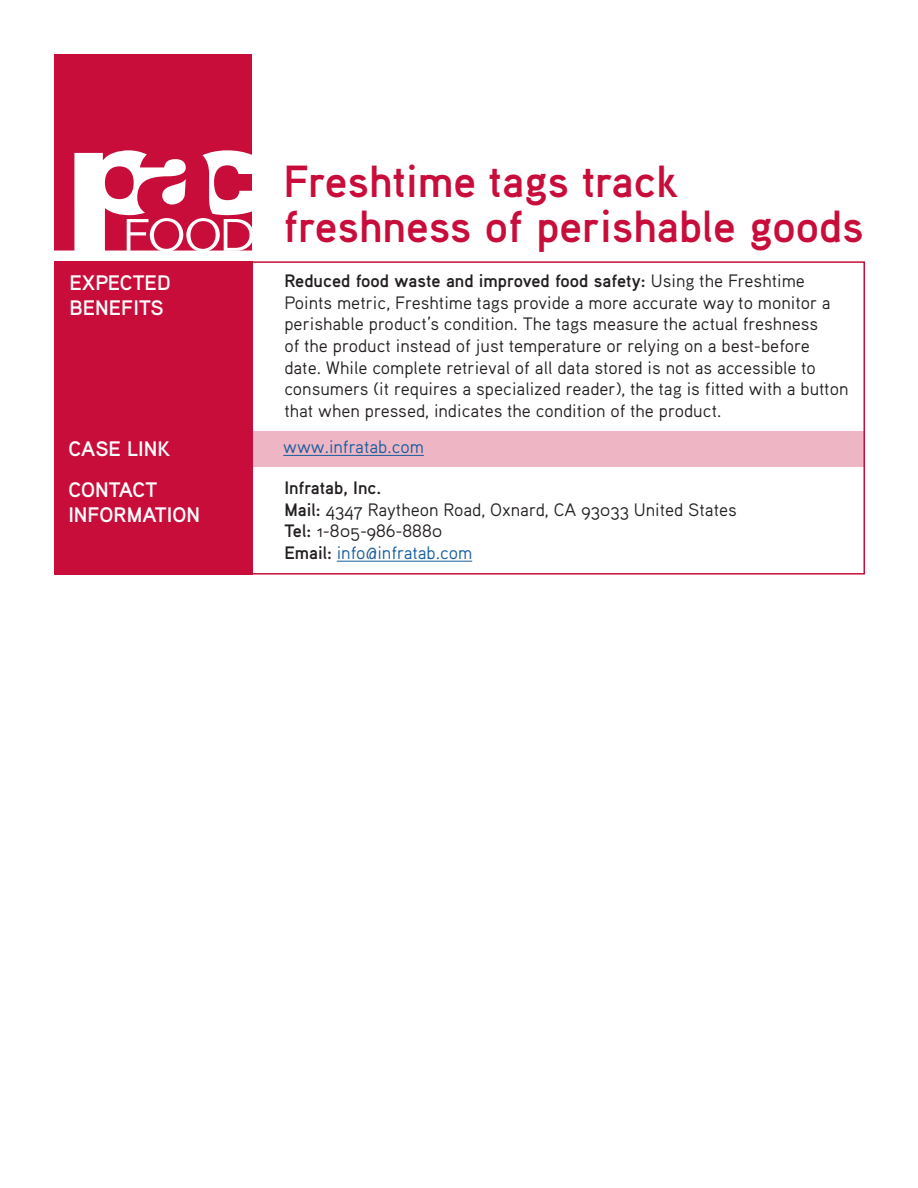
<style>
.page{position:relative;width:918px;height:1188px;background:#fff}
.page>*{position:absolute;margin:0;border:0;box-sizing:border-box;transform-origin:0 0}
.t1{font:700 45px/45px "Aaux Pro";color:#c80d3a}
.t2{font:700 21px/25.2px "Aaux Pro";color:#fff}
.t3{font:18px/21.6px "Aaux Pro Regular OSF";color:#231f20}
.t4{font:18px "Aaux Pro Regular OSF";color:#175d9e}
.t5{font:700 18px "Aaux Pro";color:#231f20}
.s1{font-family:"Aaux Pro";font-weight:700}
.s2{font-family:"Aaux Pro";font-weight:700;color:#231f20}
</style>
<div class="page">
<svg style="left:54px;top:54px;width:198px;height:197px"></svg>
<div style="left:54px;top:261px;width:199px;height:314px;background:#c80d3a"></div>
<div style="left:54px;top:261px;width:811px;height:314px;border:2px solid #c80d3a"></div>
<div style="left:253px;top:431px;width:611px;height:36px;background:#eeb6c4"></div>
<hr style="left:283px;top:455px;width:141px;height:1px;background:#175d9e">
<hr style="left:337px;top:561px;width:135px;height:1px;background:#175d9e">
<p class="t2" style="left:69px;top:270px;width:103px">EXPECTED<br>BENEFITS</p>
<p class="t1" style="left:284px;top:157px;width:582px">Freshtime tags track freshness of perishable goods</p>
<p class="t3" style="left:284px;top:270px;width:566px"><span class="s1">Reduced food waste and improved food safety:</span> Using the Freshtime Points metric, Freshtime tags provide a more accurate way to monitor a perishable product’s condition. The tags measure the actual freshness<br>of the product instead of just temperature or relying on a best-before date. While complete retrieval of all data stored is not as accessible to consumers (it requires a specialized reader), the tag is fitted with a button that when pressed, indicates the condition of the product.</p>
<p class="t4" style="left:283px;top:435px;width:142px">www.infratab.com</p>
<p class="t2" style="left:68px;top:436px;width:104px">CASE LINK</p>
<p class="t2" style="left:68px;top:476px;width:133px">CONTACT<br>INFORMATION</p>
<p class="t5" style="left:284px;top:476px;width:99px">Infratab, Inc.</p>
<p class="t3" style="left:284px;top:498px;width:454px"><span class="s1">Mail:</span> 4347 Raytheon Road, Oxnard, CA 93033 United States</p>
<p class="t3" style="left:284px;top:520px;width:160px"><span class="s1">Tel:</span> 1-805-986-8880</p>
<p class="t4" style="left:284px;top:541px;width:189px"><span class="s2">Email:</span> info@infratab.com</p>
</div>
